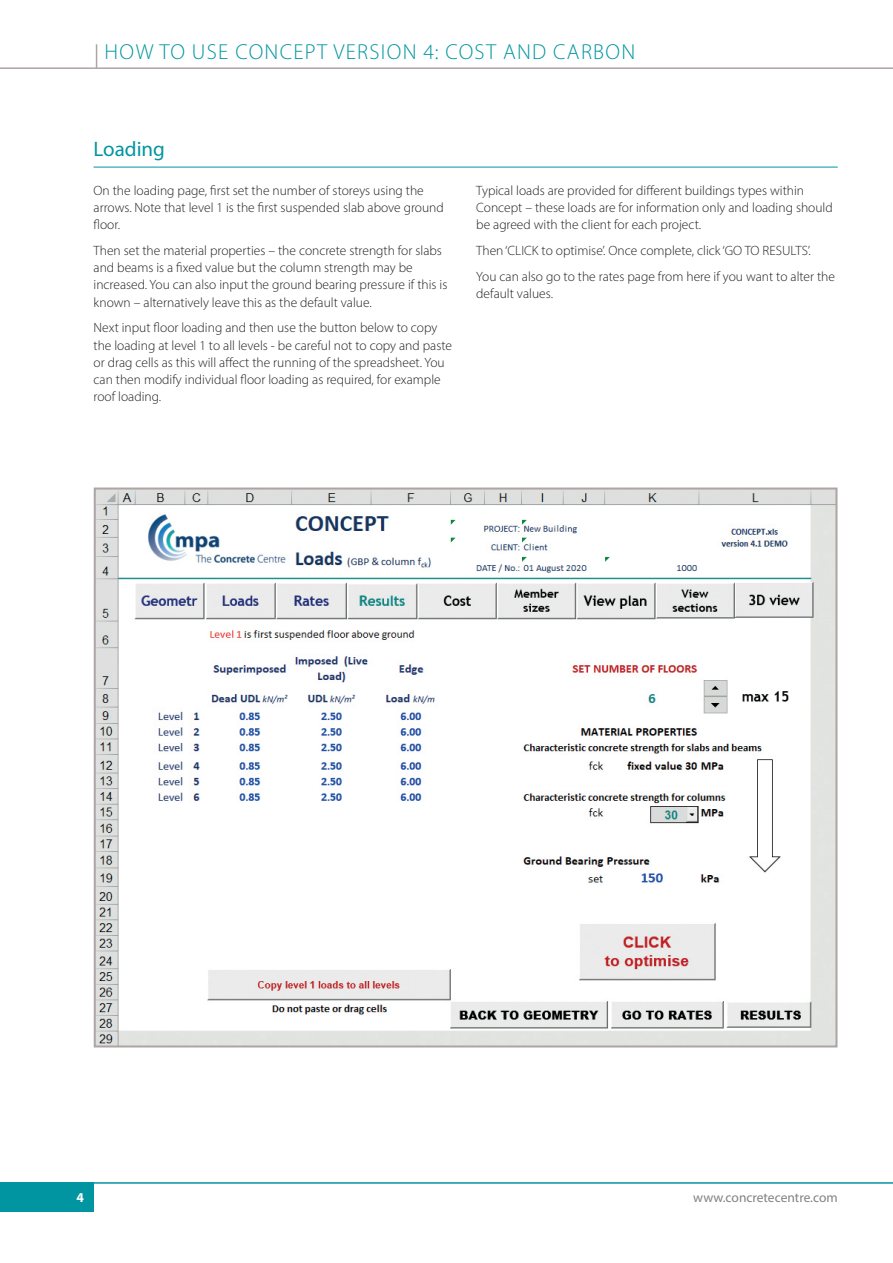
<style>
.page{position:relative;width:893px;height:1263px;background:#fff}
.page>*{position:absolute;margin:0;border:0;box-sizing:border-box;transform-origin:0 0}
.t1{font:300 21.75px "Myriad Pro";letter-spacing:.06em;color:#0095a1}
.t2{font:21px "Myriad Pro";color:#0095a1}
.t3{font:300 13.5px/17.2px "Myriad Pro";color:#231f20}
.t4{font:13.5px "Myriad Pro";color:#808285}
.t5{font:700 13.5px "Myriad Pro";color:#fff}
</style>
<div class="page">
<div style="left:0;top:1182px;width:94px;height:30px;background:#0095a1"></div>
<svg style="left:96px;top:44px;width:1px;height:23px"></svg>
<hr style="left:0;top:67px;width:893px;height:2px;background:#ada5a3">
<hr style="left:0;top:1182px;width:893px;height:2px;background:#0095a1">
<hr style="left:94px;top:167px;width:744px;height:1px;background:#0095a1">
<img style="left:97px;top:490px;width:737px;height:554px">
<h1 class="t1" style="left:105px;top:38px;width:532px">HOW TO USE CONCEPT VERSION 4: COST AND CARBON</h1>
<h2 class="t2" style="left:94px;top:136px;width:73px">Loading</h2>
<p class="t3" style="left:94px;top:181px;width:352px">On the loading page, first set the number of storeys using the arrows. Note that level 1 is the first suspended slab above ground floor.</p>
<p class="t3" style="left:94px;top:242px;width:355px">Then set the material properties – the concrete strength for slabs and beams is a fixed value but the column strength may be increased. You can also input the ground bearing pressure if this is known – alternatively leave this as the default value.</p>
<p class="t3" style="left:94px;top:319px;width:360px">Next input floor loading and then use the button below to copy the loading at level 1 to all levels - be careful not to copy and paste or drag cells as this will affect the running of the spreadsheet. You can then modify individual floor loading as required, for example roof loading.</p>
<p class="t3" style="left:476px;top:181px;width:358px">Typical loads are provided for different buildings types within<br>Concept – these loads are for information only and loading should be agreed with the client for each project.</p>
<p class="t3" style="left:476px;top:237px;width:360px;line-height:25.8px">Then ‘CLICK to optimise’. Once complete, click ‘GO TO RESULTS’.<br>You can also go to the rates page from here if you want to alter the</p>
<p class="t3" style="left:476px;top:285px;width:78px">default values.</p>
<p class="t5" style="left:77px;top:1188px;width:9px">4</p>
<p class="t4" style="left:693px;top:1189px;width:146px">www.concretecentre.com</p>
</div>
